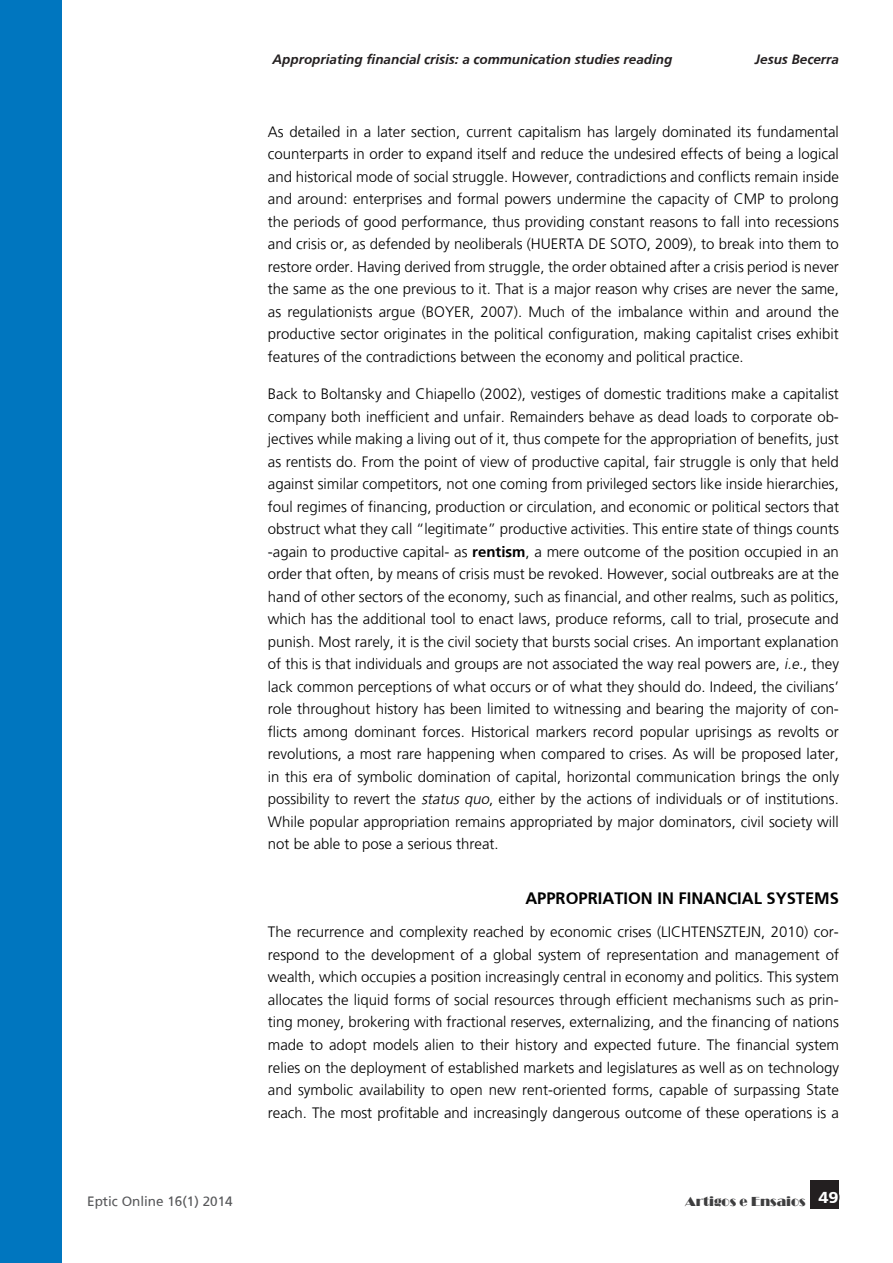
<style>
.page{position:relative;width:893px;height:1263px;background:#fff}
.page>*{position:absolute;margin:0;border:0;box-sizing:border-box;transform-origin:0 0}
.rev_subtitulos{font:700 16.5px "Frutiger";color:#000}
.rev_artigo{font:300 15px/22.5px "Frutiger";color:#000;text-align:justify}
.t1{font:italic 700 13.5px "Frutiger";color:#231f20}
.t2{font:13.5px "Frutiger";color:#57585a}
.t3{font:13.5px "Broadway";color:#3e3e3f}
.s1{font-weight:700}
.s2{font-style:italic}
</style>
<div class="page">
<div style="left:811px;top:1180px;width:28px;height:29px;background:#231f20"></div>
<div style="left:0;top:0;width:62px;height:1263px;background:#0076bf"></div>
<p class="t1" style="left:273px;top:52px;width:401px">Appropriating financial crisis: a communication studies reading</p>
<p class="t1" style="left:755px;top:52px;width:86px">Jesus Becerra</p>
<p class="rev_artigo" style="left:268px;top:120px;width:573px">As detailed in a later section, current capitalism has largely dominated its fundamental counterparts in order to expand itself and reduce the undesired effects of being a logical and historical mode of social struggle. However, contradictions and conflicts remain inside and around: enterprises and formal powers undermine the capacity of CMP to prolong the periods of good performance, thus providing constant reasons to fall into recessions and crisis or, as defended by neoliberals (HUERTA DE SOTO, 2009), to break into them to restore order. Having derived from struggle, the order obtained after a crisis period is never the same as the one previous to it. That is a major reason why crises are never the same, as regulationists argue (BOYER, 2007). Much of the imbalance within and around the productive sector originates in the political configuration, making capitalist crises exhibit features of the contradictions between the economy and political practice.</p>
<p class="rev_artigo" style="left:268px;top:383px;width:573px">Back to Boltansky and Chiapello (2002), vestiges of domestic traditions make a capitalist company both inefficient and unfair. Remainders behave as dead loads to corporate ob&shy;jectives while making a living out of it, thus compete for the appropriation of benefits, just as rentists do. From the point of view of productive capital, fair struggle is only that held against similar competitors, not one coming from privileged sectors like inside hierarchies, foul regimes of financing, production or circulation, and economic or political sectors that obstruct what they call “legitimate” productive activities. This entire state of things counts -again to productive capital- as <span class="s1">rentism</span>, a mere outcome of the position occupied in an order that often, by means of crisis must be revoked. However, social outbreaks are at the hand of other sectors of the economy, such as financial, and other realms, such as politics, which has the additional tool to enact laws, produce reforms, call to trial, prosecute and punish. Most rarely, it is the civil society that bursts social crises. An important explanation of this is that individuals and groups are not associated the way real powers are, <span class="s2">i.e.</span>, they lack common perceptions of what occurs or of what they should do. Indeed, the civilians’ role throughout history has been limited to witnessing and bearing the majority of con&shy;flicts among dominant forces. Historical markers record popular uprisings as revolts or revolutions, a most rare happening when compared to crises. As will be proposed later, in this era of symbolic domination of capital, horizontal communication brings the only possibility to revert the <span class="s2">status quo</span>, either by the actions of individuals or of institutions.<br>While popular appropriation remains appropriated by major dominators, civil society will not be able to pose a serious threat.</p>
<p class="rev_subtitulos" style="left:525px;top:889px;width:315px">APPROPRIATION IN FINANCIAL SYSTEMS</p>
<p class="rev_artigo" style="left:268px;top:921px;width:573px">The recurrence and complexity reached by economic crises (LICHTENSZTEJN, 2010) cor&shy;respond to the development of a global system of representation and management of wealth, which occupies a position increasingly central in economy and politics. This system allocates the liquid forms of social resources through efficient mechanisms such as prin&shy;ting money, brokering with fractional reserves, externalizing, and the financing of nations made to adopt models alien to their history and expected future. The financial system relies on the deployment of established markets and legislatures as well as on technology and symbolic availability to open new rent-oriented forms, capable of surpassing State reach. The most profitable and increasingly dangerous outcome of these operations is a</p>
<p class="t2" style="left:87px;top:1193px;width:147px">Eptic Online 16(1) 2014</p>
<p class="t3" style="left:685px;top:1194px;width:155px">Artigos e Ensaios <sup>49</sup></p>
</div>
